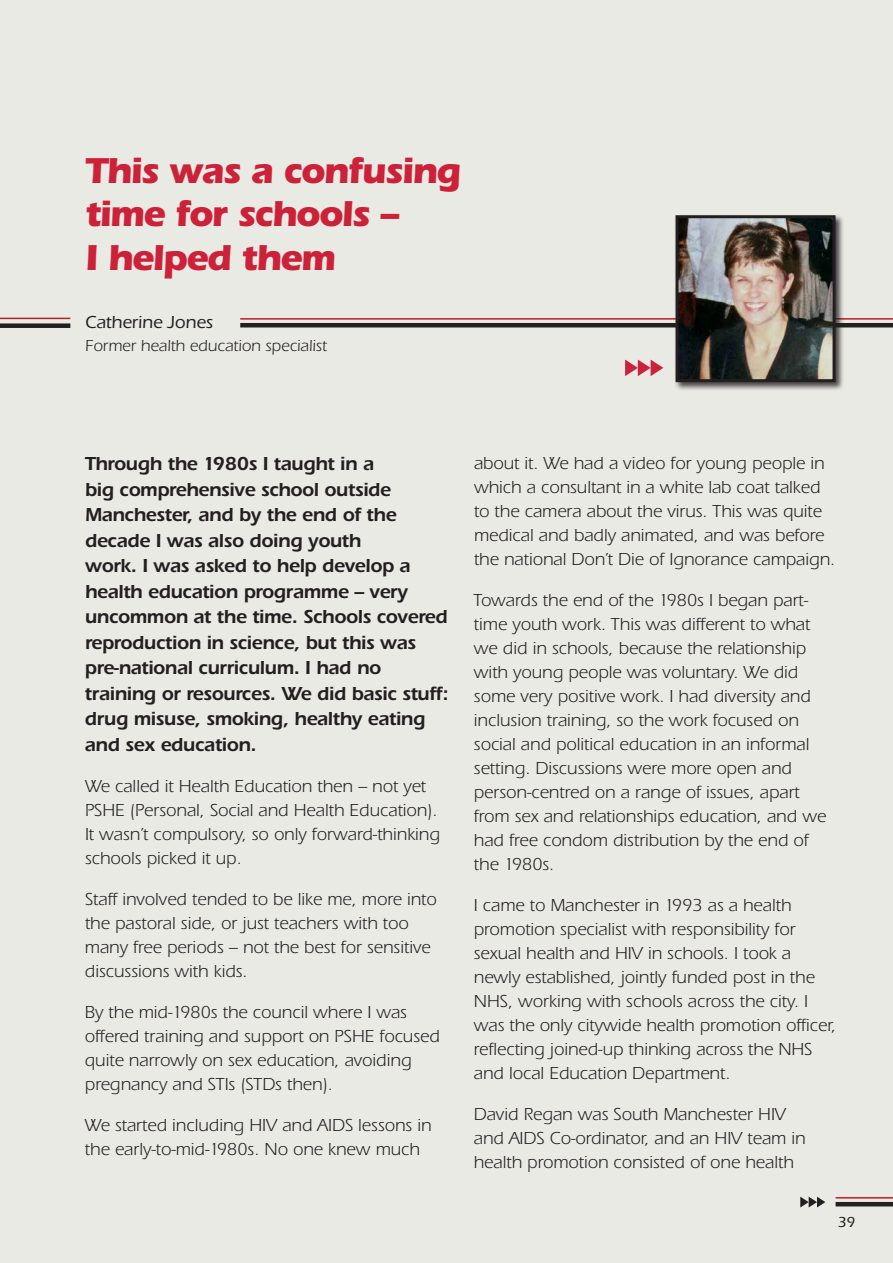
<style>
.page{position:relative;width:893px;height:1263px;background:#eaeae5}
.page>*{position:absolute;margin:0;border:0;box-sizing:border-box;transform-origin:0 0}
.t1{font:700 37.35px/43.5px "ITC Eras Std";letter-spacing:-.04em;color:#cc2239}
.t2{font:600 19.5px/25.5px "ITC Eras Std";letter-spacing:-.02em;color:#231f20}
.t3{font:18px/24px "ITC Eras Std";color:#231f20}
.t4{font:500 18px "ITC Eras Std";color:#231f20}
.t5{font:16.5px "ITC Eras Std";color:#231f20}
.t6{font:500 15px "ITC Eras Std";color:#231f20}
</style>
<div class="page">
<hr style="left:836px;top:1197px;width:57px;height:1px;background:#bd1e22">
<hr style="left:836px;top:1202px;width:57px;height:4px;background:#231f20">
<hr style="left:0;top:318px;width:70px;height:1px;background:#bd1e22">
<div style="left:0;top:323px;width:70px;height:5px;background:#231f20"></div>
<svg style="left:625px;top:360px;width:38px;height:16px"></svg>
<hr style="left:240px;top:318px;width:653px;height:2px;background:#bd1e22">
<hr style="left:240px;top:323px;width:653px;height:4px;background:#231f20">
<div style="left:674px;top:214px;width:170px;height:177px;background:#231f20;opacity:.8"></div>
<img style="left:679px;top:219px;width:152px;height:159px">
<div style="left:675px;top:215px;width:160px;height:167px;border:3px solid #231f20"></div>
<svg style="left:800px;top:1197px;width:25px;height:10px"></svg>
<h1 class="t1" style="left:85px;top:149px;width:378px">This was a confusing time for schools –<br>I helped them</h1>
<p class="t4" style="left:85px;top:312px;width:129px">Catherine Jones</p>
<p class="t5" style="left:85px;top:336px;width:243px">Former health education specialist</p>
<p class="t2" style="left:85px;top:451px;width:366px">Through the 1980s I taught in a<br>big comprehensive school outside Manchester, and by the end of the decade I was also doing youth<br>work. I was asked to help develop a health education programme – very uncommon at the time. Schools covered reproduction in science, but this was pre-national curriculum. I had no training or resources. We did basic stuff: drug misuse, smoking, healthy eating and sex education.</p>
<p class="t3" style="left:85px;top:774px;width:357px">We called it Health Education then – not yet PSHE (Personal, Social and Health Education).<br>It wasn’t compulsory, so only forward-thinking schools picked it up.</p>
<p class="t3" style="left:85px;top:887px;width:354px">Staff involved tended to be like me, more into the pastoral side, or just teachers with too many free periods – not the best for sensitive discussions with kids.</p>
<p class="t3" style="left:85px;top:1000px;width:357px">By the mid-1980s the council where I was offered training and support on PSHE focused quite narrowly on sex education, avoiding pregnancy and STIs (STDs then).</p>
<p class="t3" style="left:85px;top:1113px;width:349px">We started including HIV and AIDS lessons in the early-to-mid-1980s. No one knew much</p>
<p class="t3" style="left:474px;top:451px;width:364px">about it. We had a video for young people in which a consultant in a white lab coat talked to the camera about the virus. This was quite medical and badly animated, and was before the national Don’t Die of Ignorance campaign.</p>
<p class="t3" style="left:474px;top:588px;width:355px">Towards the end of the 1980s I began part&shy;time youth work. This was different to what we did in schools, because the relationship with young people was voluntary. We did some very positive work. I had diversity and inclusion training, so the work focused on social and political education in an informal setting. Discussions were more open and person-centred on a range of issues, apart from sex and relationships education, and we had free condom distribution by the end of the 1980s.</p>
<p class="t3" style="left:474px;top:893px;width:365px">I came to Manchester in 1993 as a health promotion specialist with responsibility for sexual health and HIV in schools. I took a newly established, jointly funded post in the NHS, working with schools across the city. I was the only citywide health promotion officer, reflecting joined-up thinking across the NHS and local Education Department.</p>
<p class="t3" style="left:474px;top:1102px;width:334px">David Regan was South Manchester HIV and AIDS Co-ordinator, and an HIV team in health promotion consisted of one health</p>
<p class="t6" style="left:838px;top:1214px;width:19px">39</p>
</div>
